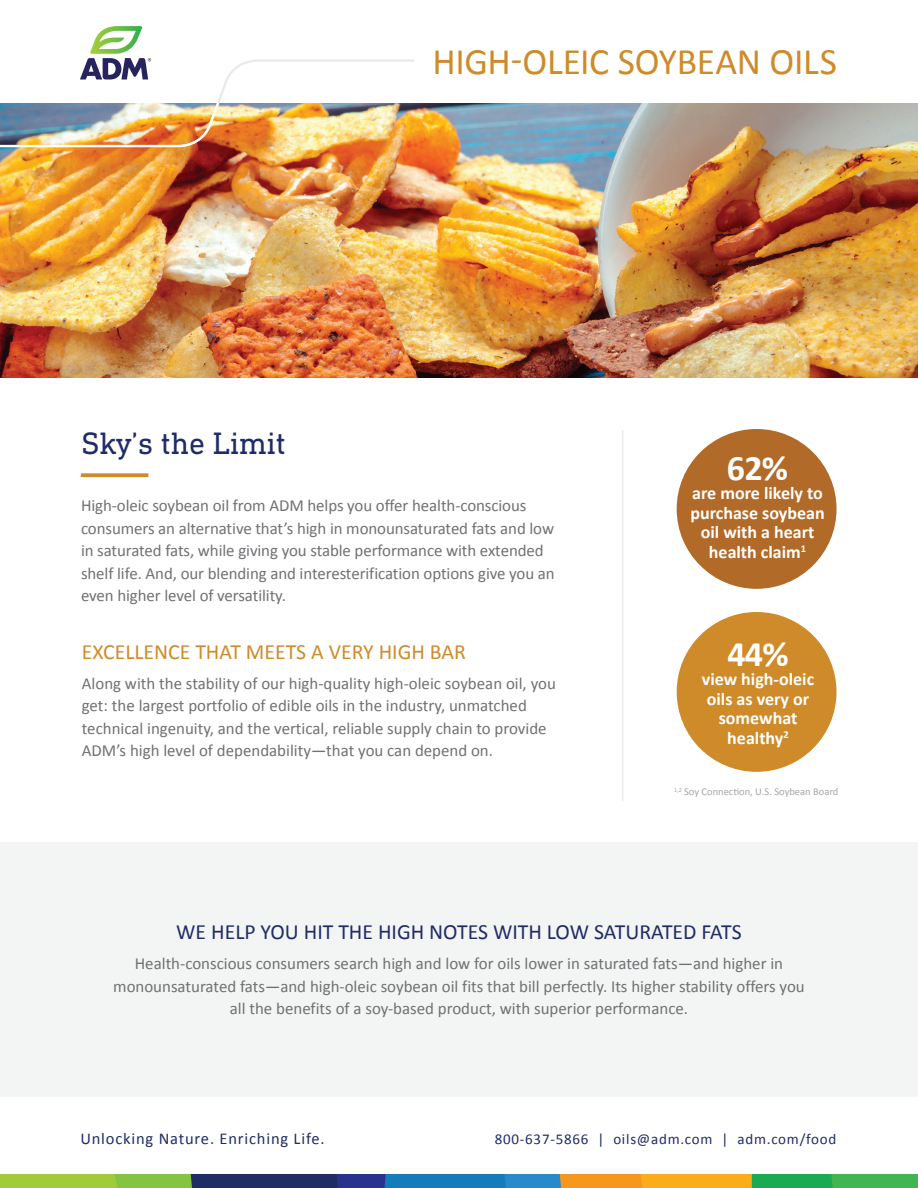
<style>
.page{position:relative;width:918px;height:1188px;background:#fff}
.page>*{position:absolute;margin:0;border:0;box-sizing:border-box;transform-origin:0 0}
.t1{font:37.5px "Calibri";letter-spacing:-.01em;color:#cf8b29}
.Circle_callout{font:700 36px "Calibri";color:#fff}
.Headline_Blue{font:31.5px "DIN Next Slab Pro";color:#202c65}
.Subhead_Blue_ALLCAPS{font:21.75px "Calibri";color:#202c65}
.Subhead_color_14_5pt{font:21.75px "Calibri";color:#cf8b29}
.Circle_callout_text{font:700 18px/19.5px "Calibri";color:#fff;text-align:center}
.Body{font:16.8px/22.5px "Calibri";color:#717074}
.t2{font:16.5px "Calibri";letter-spacing:.05em;color:#202c65}
.t3{font:15px "Calibri";letter-spacing:.05em;color:#202c65}
.Source{font:10.5px "Calibri";color:#a6a6aa}
</style>
<div class="page">
<img style="left:0;top:104px;width:918px;height:274px">
<div style="left:0;top:842px;width:918px;height:255px;background:#f3f4f4"></div>
<div style="left:677px;top:429px;width:160px;height:160px;background:#b26a28;border-radius:50%"></div>
<div style="left:677px;top:612px;width:160px;height:160px;background:#cf8b29;border-radius:50%"></div>
<svg style="left:0;top:1175px;width:918px;height:13px;background:#678e5d"></svg>
<hr style="left:622px;top:431px;width:1px;height:370px;background:#ebebec">
<img style="left:0;top:26px;width:416px;height:122px">
<svg style="left:81px;top:473px;width:67px;height:4px"></svg>
<h1 class="t1" style="left:432px;top:38px;width:406px">HIGH-OLEIC SOYBEAN OILS</h1>
<p class="Headline_Blue" style="left:81px;top:425px;width:206px">Sky’s the Limit</p>
<p class="Body" style="left:81px;top:494px;width:475px">High-oleic soybean oil from ADM helps you offer health-conscious consumers an alternative that’s high in monounsaturated fats and low in saturated fats, while giving you stable performance with extended shelf life. And, our blending and interesterification options give you an even higher level of versatility.</p>
<p class="Subhead_color_14_5pt" style="left:82px;top:638px;width:386px">EXCELLENCE THAT MEETS A VERY HIGH BAR</p>
<p class="Body" style="left:82px;top:671px;width:476px">Along with the stability of our high-quality high-oleic soybean oil, you get: the largest portfolio of edible oils in the industry, unmatched technical ingenuity, and the vertical, reliable supply chain to provide ADM’s high level of dependability—that you can depend on.</p>
<p class="Circle_callout" style="left:727px;top:443px;width:63px">62%</p>
<p class="Circle_callout_text" style="left:690px;top:483px;width:136px">are more likely to purchase soybean oil with a heart health claim<sup>1</sup></p>
<p class="Circle_callout" style="left:727px;top:628px;width:63px">44%</p>
<p class="Circle_callout_text" style="left:702px;top:669px;width:114px;text-align:left">view high-oleic oils as very or</p>
<p class="Circle_callout_text" style="left:719px;top:708px;width:80px">somewhat healthy<sup>2</sup></p>
<p class="Source" style="left:674px;top:785px;width:166px"><sup>1,2</sup> Soy Connection, U.S. Soybean Board</p>
<p class="Subhead_Blue_ALLCAPS" style="left:176px;top:919px;width:567px">WE HELP YOU HIT THE HIGH NOTES WITH LOW SATURATED FATS</p>
<p class="Body" style="left:113px;top:952px;width:693px;text-align:center">Health-conscious consumers search high and low for oils lower in saturated fats—and higher in monounsaturated fats—and high-oleic soybean oil fits that bill perfectly. Its higher stability offers you all the benefits of a soy-based product, with superior performance.</p>
<p class="t2" style="left:80px;top:1128px;width:246px">Unlocking Nature. Enriching Life.</p>
<p class="t3" style="left:495px;top:1129px;width:343px">800-637-5866 | oils@adm.com | adm.com/food</p>
</div>
